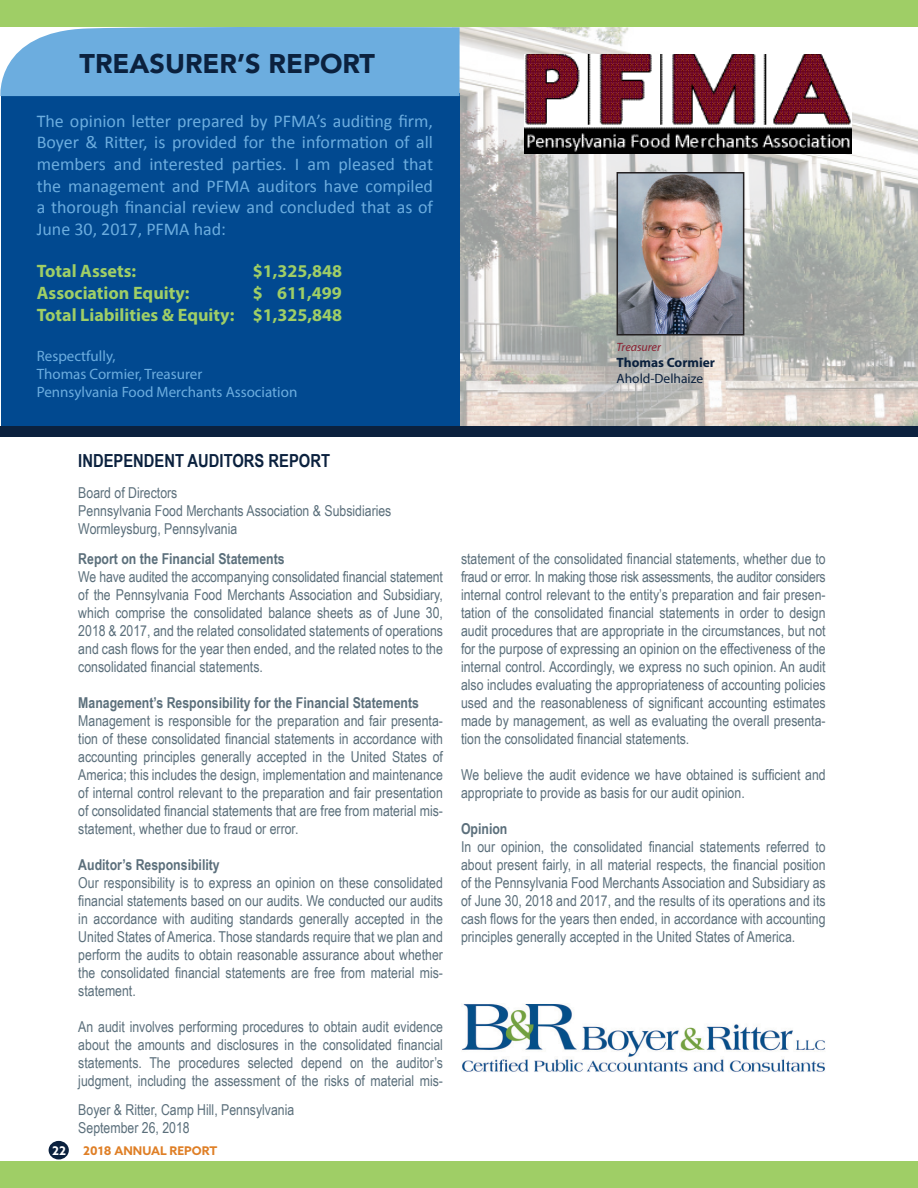
<style>
.page{position:relative;width:918px;height:1188px;background:#fff}
.page>*{position:absolute;margin:0;border:0;box-sizing:border-box;transform-origin:0 0}
.t1{font:900 27px "Avenir";color:#0b213e}
.t2{font:18px/21.6px "Calibri";color:#6caddf;text-align:justify}
.t3{font:700 18px "Myriad Pro";color:#9fce66}
.t4{font:700 18px "Arial Narrow";color:#0b213e}
.t5{font:15px/18px "Arial Narrow";color:#5b6f7b;text-align:justify}
.t6{font:700 15px "Arial Narrow";color:#5b6f7b}
.t7{font:15px "Myriad Pro";color:#6caddf}
.t8{font:13.5px "Myriad Pro";color:#0b213e}
.t9{font:700 13.5px "Myriad Pro";color:#0b213e}
.t10{font:700 12px "Azo Sans";color:#df7f26}
.t11{font:italic 12px "Myriad Pro";color:#8b2031}
.t12{font:700 12px "Azo Sans";color:#fff}
</style>
<div class="page">
<div style="left:0;top:0;width:918px;height:27px;background:#9fce66"></div>
<div style="left:0;top:1161px;width:918px;height:27px;background:#9fce66"></div>
<div style="left:49px;top:1141px;width:20px;height:19px;background:#0b213e;border-radius:50%"></div>
<img style="left:460px;top:27px;width:458px;height:399px">
<div style="left:1px;top:94px;width:459px;height:339px;background:#014990"></div>
<div style="left:0;top:27px;width:460px;height:69px;background:#6caddf"></div>
<img style="left:525px;top:54px;width:327px;height:99px">
<img style="left:620px;top:175px;width:121px;height:158px">
<div style="left:617px;top:172px;width:127px;height:164px;border:2px solid #231f20"></div>
<div style="left:0;top:426px;width:918px;height:11px;background:#0b213e"></div>
<img style="left:462px;top:1004px;width:363px;height:68px">
<p class="t1" style="left:80px;top:41px;width:297px">TREASURER’S REPORT</p>
<p class="t2" style="left:37px;top:110px;width:398px">The opinion letter prepared by PFMA’s auditing firm, Boyer &amp; Ritter, is provided for the information of all members and interested parties. I am pleased that the management and PFMA auditors have compiled a thorough financial review and concluded that as of June 30, 2017, PFMA had:</p>
<p class="t3" style="left:37px;top:260px;width:101px">Total Assets:</p>
<p class="t3" style="left:253px;top:260px;width:91px">$1,325,848</p>
<p class="t3" style="left:37px;top:281px;width:154px">Association Equity:</p>
<p class="t3" style="left:253px;top:281px;width:91px">$ 611,499</p>
<p class="t3" style="left:37px;top:303px;width:307px">Total Liabilities &amp; Equity: $1,325,848</p>
<p class="t7" style="left:37px;top:346px;width:80px">Respectfully,</p>
<p class="t7" style="left:37px;top:364px;width:167px">Thomas Cormier, Treasurer</p>
<p class="t7" style="left:37px;top:382px;width:262px">Pennsylvania Food Merchants Association</p>
<p class="t11" style="left:617px;top:339px;width:46px">Treasurer</p>
<p class="t9" style="left:617px;top:353px;width:100px">Thomas Cormier</p>
<p class="t8" style="left:617px;top:370px;width:88px">Ahold-Delhaize</p>
<p class="t4" style="left:78px;top:447px;width:253px">INDEPENDENT AUDITORS REPORT</p>
<p class="t5" style="left:78px;top:483px;width:101px">Board of Directors</p>
<p class="t5" style="left:78px;top:501px;width:315px">Pennsylvania Food Merchants Association &amp; Subsidiaries</p>
<p class="t5" style="left:78px;top:519px;width:161px">Wormleysburg, Pennsylvania</p>
<p class="t6" style="left:78px;top:548px;width:208px">Report on the Financial Statements</p>
<p class="t5" style="left:78px;top:567px;width:366px">We have audited the accompanying consolidated financial statement of the Pennsylvania Food Merchants Association and Subsidiary, which comprise the consolidated balance sheets as of June 30, 2018 &amp; 2017, and the related consolidated statements of operations and cash flows for the year then ended, and the related notes to the consolidated financial statements.</p>
<p class="t6" style="left:78px;top:692px;width:342px">Management’s Responsibility for the Financial Statements</p>
<p class="t5" style="left:78px;top:711px;width:366px">Management is responsible for the preparation and fair presenta&shy;tion of these consolidated financial statements in accordance with accounting principles generally accepted in the United States of America; this includes the design, implementation and maintenance of internal control relevant to the preparation and fair presentation of consolidated financial statements that are free from material mis&shy;statement, whether due to fraud or error.</p>
<p class="t6" style="left:78px;top:854px;width:143px">Auditor’s Responsibility</p>
<p class="t5" style="left:78px;top:873px;width:366px">Our responsibility is to express an opinion on these consolidated financial statements based on our audits. We conducted our audits in accordance with auditing standards generally accepted in the United States of America. Those standards require that we plan and perform the audits to obtain reasonable assurance about whether the consolidated financial statements are free from material mis&shy;statement.</p>
<p class="t5" style="left:78px;top:1017px;width:366px">An audit involves performing procedures to obtain audit evidence about the amounts and disclosures in the consolidated financial statements. The procedures selected depend on the auditor’s judgment, including the assessment of the risks of material mis-</p>
<p class="t5" style="left:78px;top:1100px;width:218px">Boyer &amp; Ritter, Camp Hill, Pennsylvania</p>
<p class="t5" style="left:78px;top:1118px;width:113px">September 26, 2018</p>
<p class="t12" style="left:52px;top:1143px;width:15px">22</p>
<p class="t10" style="left:83px;top:1143px;width:136px">2018 ANNUAL REPORT</p>
<p class="t5" style="left:461px;top:549px;width:366px">statement of the consolidated financial statements, whether due to fraud or error. In making those risk assessments, the auditor considers internal control relevant to the entity’s preparation and fair presen&shy;tation of the consolidated financial statements in order to design audit procedures that are appropriate in the circumstances, but not for the purpose of expressing an opinion on the effectiveness of the internal control. Accordingly, we express no such opinion. An audit also includes evaluating the appropriateness of accounting policies used and the reasonableness of significant accounting estimates made by management, as well as evaluating the overall presenta&shy;tion the consolidated financial statements.</p>
<p class="t5" style="left:461px;top:765px;width:366px">We believe the audit evidence we have obtained is sufficient and appropriate to provide as basis for our audit opinion.</p>
<p class="t6" style="left:461px;top:818px;width:48px">Opinion</p>
<p class="t5" style="left:461px;top:837px;width:366px">In our opinion, the consolidated financial statements referred to about present fairly, in all material respects, the financial position of the Pennsylvania Food Merchants Association and Subsidiary as of June 30, 2018 and 2017, and the results of its operations and its cash flows for the years then ended, in accordance with accounting principles generally accepted in the United States of America.</p>
</div>
